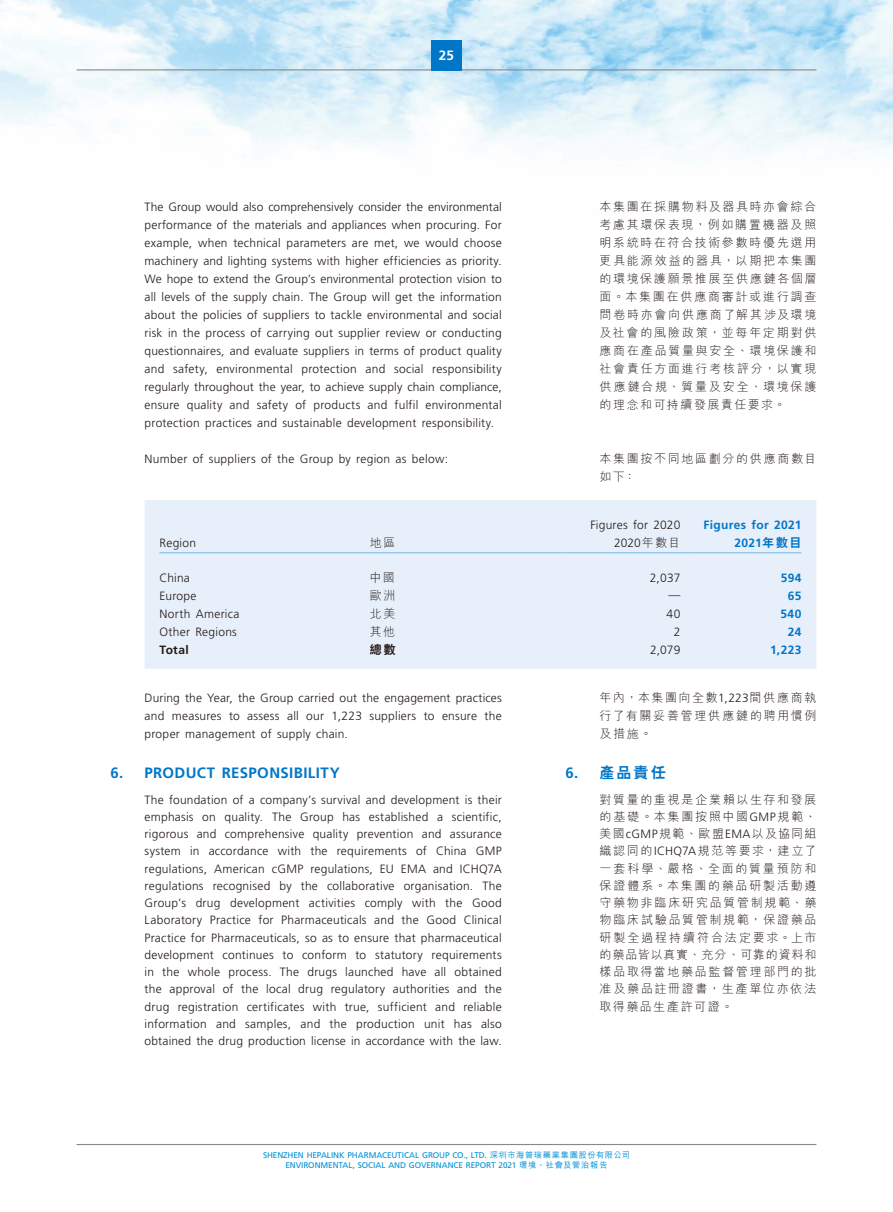
<style>
.page{position:relative;width:893px;height:1212px;background:#fff}
.page>*{position:absolute;margin:0;border:0;box-sizing:border-box;transform-origin:0 0}
.t1{font:700 15px "Frutiger LT Std";letter-spacing:.025em;color:#0076c8}
.t2{font:800 15px "C Hei 2 HK";color:#0076c8}
.t3{font:700 13.5px "Frutiger LT Std";color:#fff}
.t4{font:300 12px/18px "Frutiger LT Std";letter-spacing:.02em;color:#231916;text-align:justify}
.t5{font:300 12px/18px "M Hei HK";letter-spacing:.14em;color:#231916;text-align:justify}
.t6{font:700 12px "Frutiger LT Std";letter-spacing:.03em;color:#0076c8}
.t7{font:700 12px "Frutiger LT Std";letter-spacing:.025em;color:#231916}
.t8{font:800 12px "C Hei 2 HK";color:#231916}
.t9{font:8.25px/10.5px "Frutiger LT Std";letter-spacing:-.01em;color:#0090d4;text-align:center}
.s1{font-family:"M Hei HK"}
.s2{font-family:"C Hei 2 HK";font-weight:800}
.s3{font-family:"Frutiger LT Std"}
.s4{font-family:"Frutiger LT Std";font-weight:700}
.s5{font-family:"M Hei HK";font-weight:500}
</style>
<div class="page">
<img style="left:0;top:0;width:893px;height:1145px">
<hr style="left:77px;top:69px;width:739px;height:1px;background:#898989">
<hr style="left:77px;top:1144px;width:739px;height:1px;background:#898989">
<div style="left:431px;top:40px;width:30px;height:30px;background:#0076c8"></div>
<div style="left:145px;top:500px;width:671px;height:169px;background:#e7f0fa"></div>
<hr style="left:159px;top:552px;width:211px;height:1px;background:#73b8e5">
<hr style="left:370px;top:552px;width:191px;height:1px;background:#73b8e5">
<hr style="left:561px;top:552px;width:128px;height:1px;background:#73b8e5">
<hr style="left:689px;top:552px;width:112px;height:1px;background:#73b8e5">
<p class="t3" style="left:439px;top:47px;width:17px">25</p>
<p class="t4" style="left:145px;top:198px;width:359px">The Group would also comprehensively consider the environmental performance of the materials and appliances when procuring. For example, when technical parameters are met, we would choose machinery and lighting systems with higher efficiencies as priority.<br>We hope to extend the Group’s environmental protection vision to all levels of the supply chain. The Group will get the information about the policies of suppliers to tackle environmental and social risk in the process of carrying out supplier review or conducting questionnaires, and evaluate suppliers in terms of product quality and safety, environmental protection and social responsibility regularly throughout the year, to achieve supply chain compliance, ensure quality and safety of products and fulfil environmental protection practices and sustainable development responsibility.</p>
<p class="t4" style="left:145px;top:450px;width:305px">Number of suppliers of the Group by region as below:</p>
<p class="t5" style="left:600px;top:197px;width:218px">本集團在採購物料及器具時亦會綜合考慮其環保表現，例如購置機器及照明系統時在符合技術參數時優先選用更具能源效益的器具，以期把本集團的環境保護願景推展至供應鏈各個層面。本集團在供應商審計或進行調查問卷時亦會向供應商了解其涉及環境及社會的風險政策，並每年定期對供應商在產品質量與安全、環境保護和社會責任方面進行考核評分，以實現供應鏈合規、質量及安全、環境保護的理念和可持續發展責任要求。</p>
<p class="t5" style="left:600px;top:449px;width:218px">本集團按不同地區劃分的供應商數目如下：</p>
<p class="t4" style="left:590px;top:516px;width:92px">Figures for 2020</p>
<p class="t6" style="left:704px;top:518px;width:99px">Figures for 2021</p>
<p class="t4" style="left:159px;top:534px;width:38px">Region</p>
<p class="t5" style="left:370px;top:534px;width:27px">地區</p>
<p class="t4" style="left:614px;top:534px;width:68px">2020<span class="s1">年數目</span></p>
<p class="t6" style="left:734px;top:536px;width:69px">2021<span class="s2">年數目</span></p>
<p class="t4" style="left:159px;top:569px;width:32px">China</p>
<p class="t5" style="left:370px;top:569px;width:27px">中國</p>
<p class="t4" style="left:650px;top:569px;width:32px">2,037</p>
<p class="t6" style="left:781px;top:571px;width:22px">594</p>
<p class="t4" style="left:159px;top:587px;width:39px">Europe</p>
<p class="t5" style="left:370px;top:587px;width:27px">歐洲</p>
<p class="t4" style="left:668px;top:586px;width:13px">—</p>
<p class="t6" style="left:788px;top:589px;width:15px">65</p>
<p class="t4" style="left:159px;top:605px;width:82px">North America</p>
<p class="t5" style="left:370px;top:605px;width:27px">北美</p>
<p class="t4" style="left:666px;top:605px;width:15px">40</p>
<p class="t6" style="left:780px;top:607px;width:23px">540</p>
<p class="t4" style="left:159px;top:623px;width:79px">Other Regions</p>
<p class="t5" style="left:370px;top:623px;width:27px">其他</p>
<p class="t4" style="left:674px;top:623px;width:8px">2</p>
<p class="t6" style="left:788px;top:625px;width:15px">24</p>
<p class="t7" style="left:159px;top:643px;width:31px">Total</p>
<p class="t8" style="left:370px;top:644px;width:28px">總數</p>
<p class="t4" style="left:650px;top:641px;width:32px">2,079</p>
<p class="t6" style="left:770px;top:643px;width:33px">1,223</p>
<p class="t4" style="left:145px;top:689px;width:359px">During the Year, the Group carried out the engagement practices and measures to assess all our 1,223 suppliers to ensure the proper management of supply chain.</p>
<p class="t1" style="left:111px;top:764px;width:231px">6. PRODUCT RESPONSIBILITY</p>
<p class="t4" style="left:145px;top:791px;width:359px;line-height:17.2px">The foundation of a company’s survival and development is their emphasis on quality. The Group has established a scientific, rigorous and comprehensive quality prevention and assurance system in accordance with the requirements of China GMP regulations, American cGMP regulations, EU EMA and ICHQ7A regulations recognised by the collaborative organisation. The Group’s drug development activities comply with the Good Laboratory Practice for Pharmaceuticals and the Good Clinical Practice for Pharmaceuticals, so as to ensure that pharmaceutical development continues to conform to statutory requirements in the whole process. The drugs launched have all obtained the approval of the local drug regulatory authorities and the drug registration certificates with true, sufficient and reliable information and samples, and the production unit has also obtained the drug production license in accordance with the law.</p>
<p class="t5" style="left:600px;top:688px;width:218px">年內，本集團向全數<span class="s3">1,223</span>間供應商執行了有關妥善管理供應鏈的聘用慣例及措施。</p>
<p class="t2" style="left:566px;top:765px;width:102px"><span class="s4">6.</span> 產品責任</p>
<p class="t5" style="left:600px;top:790px;width:218px;line-height:17.2px">對質量的重視是企業賴以生存和發展的基礎。本集團按照中國<span class="s3">GMP</span>規範、美國<span class="s3">cGMP</span>規範、歐盟<span class="s3">EMA</span>以及協同組織認同的<span class="s3">ICHQ7A</span>規范等要求，建立了一套科學、嚴格、全面的質量預防和保證體系。本集團的藥品研製活動遵守藥物非臨床研究品質管制規範、藥物臨床試驗品質管制規範，保證藥品研製全過程持續符合法定要求。上市的藥品皆以真實、充分、可靠的資料和樣品取得當地藥品監督管理部門的批准及藥品註冊證書，生產單位亦依法取得藥品生產許可證。</p>
<p class="t9" style="left:263px;top:1149px;width:368px">SHENZHEN HEPALINK PHARMACEUTICAL GROUP CO., LTD. <span class="s5">深圳市海普瑞藥業集團股份有限公司<br></span>ENVIRONMENTAL, SOCIAL AND GOVERNANCE REPORT 2021 <span class="s5">環境、社會及管治報告</span></p>
</div>
